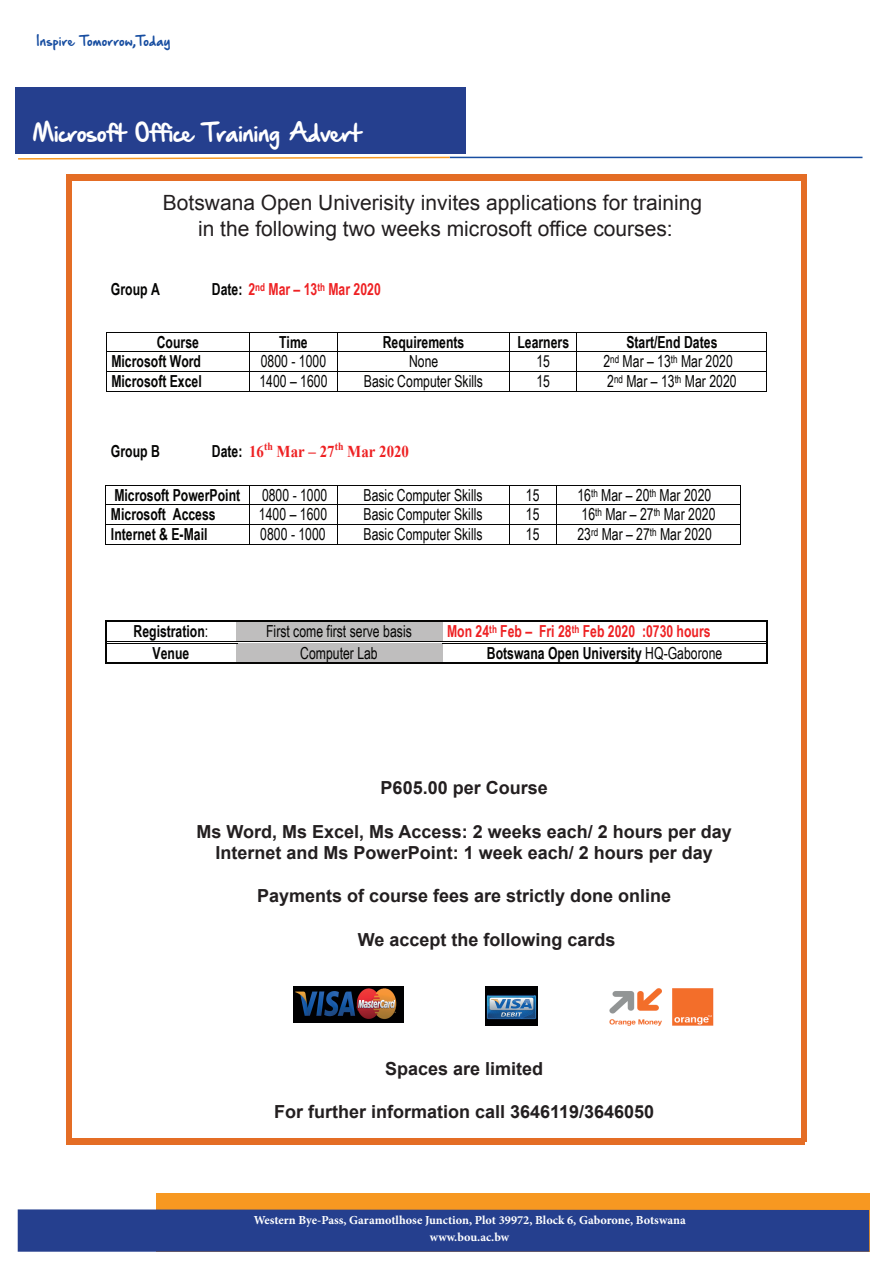
<style>
.page{position:relative;width:893px;height:1263px;background:#fff}
.page>*{position:absolute;margin:0;border:0;box-sizing:border-box;transform-origin:0 0}
.t1{font:27px "Hand Of Sean Demo";color:#fff}
.t2{font:21px/25.2px "Arial";color:#231f20;text-align:center}
.t3{font:21px "Hand Of Sean Demo";letter-spacing:-.04em;color:#fff}
.t4{font:700 18px/21.6px "Arial";color:#231f20;text-align:center}
.t5{font:16.5px "Arial Narrow";color:#050504;scale:.9 1}
.t6{font:700 16.5px "Arial Narrow";color:#050504;scale:.9 1}
.t7{font:700 16.5px "Arial Narrow";color:#ee2123;scale:.9 1}
.t8{font:700 16.5px "Times New Roman";letter-spacing:.005em;color:#ee2123;scale:.9 1}
.t9{font:700 12.3px/17px "Minion Pro";color:#fff;text-align:center}
.t10{font:11.55px "Hand Of Sean Demo";color:#184ea1}
.s1{color:#050504}
.s2{font-family:"Arial Narrow";color:#050504}
.s3{font-weight:400}
</style>
<div class="page">
<hr style="left:450px;top:157px;width:412px;height:1px;background:#184ea1">
<svg style="left:18px;top:156px;width:433px;height:4px"></svg>
<div style="left:156px;top:1193px;width:713px;height:59px;background:#f79821"></div>
<div style="left:18px;top:1209px;width:851px;height:43px;background:#253f8e"></div>
<div style="left:15px;top:88px;width:450px;height:66px;background:#253f8e"></div>
<img style="left:293px;top:987px;width:110px;height:35px">
<img style="left:485px;top:987px;width:52px;height:39px">
<img style="left:609px;top:988px;width:105px;height:38px">
<hr style="left:107px;top:332px;width:142px;height:1px;background:#050504">
<hr style="left:250px;top:332px;width:87px;height:1px;background:#050504">
<hr style="left:338px;top:332px;width:171px;height:1px;background:#050504">
<hr style="left:510px;top:332px;width:67px;height:1px;background:#050504">
<hr style="left:577px;top:332px;width:190px;height:1px;background:#050504">
<hr style="left:107px;top:352px;width:142px;height:1px;background:#050504">
<hr style="left:250px;top:352px;width:87px;height:1px;background:#050504">
<hr style="left:338px;top:352px;width:171px;height:1px;background:#050504">
<hr style="left:510px;top:352px;width:67px;height:1px;background:#050504">
<hr style="left:577px;top:352px;width:190px;height:1px;background:#050504">
<hr style="left:107px;top:371px;width:142px;height:1px;background:#050504">
<hr style="left:250px;top:371px;width:87px;height:1px;background:#050504">
<hr style="left:338px;top:371px;width:171px;height:1px;background:#050504">
<hr style="left:510px;top:371px;width:67px;height:1px;background:#050504">
<hr style="left:577px;top:371px;width:190px;height:1px;background:#050504">
<svg style="left:106px;top:332px;width:1px;height:60px"></svg>
<hr style="left:107px;top:391px;width:142px;height:1px;background:#050504">
<svg style="left:249px;top:332px;width:1px;height:60px"></svg>
<hr style="left:250px;top:391px;width:87px;height:1px;background:#050504">
<svg style="left:337px;top:332px;width:1px;height:60px"></svg>
<hr style="left:338px;top:391px;width:171px;height:1px;background:#050504">
<svg style="left:509px;top:332px;width:1px;height:60px"></svg>
<hr style="left:510px;top:391px;width:67px;height:1px;background:#050504">
<hr style="left:577px;top:391px;width:190px;height:1px;background:#050504">
<div style="left:236px;top:622px;width:206px;height:19px;background:#bfbebe"></div>
<hr style="left:107px;top:620px;width:129px;height:2px;background:#050504">
<hr style="left:237px;top:620px;width:205px;height:2px;background:#050504">
<hr style="left:443px;top:620px;width:324px;height:2px;background:#050504">
<div style="left:236px;top:643px;width:206px;height:20px;background:#bfbebe"></div>
<svg style="left:105px;top:620px;width:2px;height:23px"></svg>
<hr style="left:107px;top:641px;width:129px;height:1px;background:#050504">
<hr style="left:107px;top:643px;width:129px;height:1px;background:#050504">
<hr style="left:238px;top:641px;width:204px;height:1px;background:#050504">
<hr style="left:444px;top:641px;width:323px;height:1px;background:#050504">
<hr style="left:444px;top:643px;width:323px;height:1px;background:#050504">
<hr style="left:105px;top:643px;width:2px;height:20px;background:#050504">
<hr style="left:107px;top:663px;width:129px;height:1px;background:#050504">
<hr style="left:237px;top:663px;width:205px;height:1px;background:#050504">
<hr style="left:443px;top:663px;width:324px;height:1px;background:#050504">
<svg style="left:767px;top:620px;width:1px;height:44px"></svg>
<hr style="left:106px;top:485px;width:143px;height:1px;background:#050504">
<hr style="left:249px;top:485px;width:88px;height:1px;background:#050504">
<hr style="left:337px;top:485px;width:172px;height:1px;background:#050504">
<hr style="left:509px;top:485px;width:47px;height:1px;background:#050504">
<hr style="left:556px;top:485px;width:185px;height:1px;background:#050504">
<hr style="left:106px;top:505px;width:143px;height:1px;background:#050504">
<hr style="left:249px;top:505px;width:88px;height:1px;background:#050504">
<hr style="left:337px;top:505px;width:172px;height:1px;background:#050504">
<hr style="left:509px;top:505px;width:47px;height:1px;background:#050504">
<hr style="left:556px;top:505px;width:185px;height:1px;background:#050504">
<hr style="left:106px;top:524px;width:143px;height:1px;background:#050504">
<hr style="left:249px;top:524px;width:88px;height:1px;background:#050504">
<hr style="left:337px;top:524px;width:172px;height:1px;background:#050504">
<hr style="left:509px;top:524px;width:47px;height:1px;background:#050504">
<hr style="left:556px;top:524px;width:185px;height:1px;background:#050504">
<hr style="left:106px;top:544px;width:143px;height:1px;background:#050504">
<svg style="left:249px;top:486px;width:1px;height:58px"></svg>
<hr style="left:249px;top:544px;width:88px;height:1px;background:#050504">
<svg style="left:337px;top:486px;width:1px;height:58px"></svg>
<hr style="left:337px;top:544px;width:172px;height:1px;background:#050504">
<svg style="left:509px;top:486px;width:1px;height:58px"></svg>
<hr style="left:509px;top:544px;width:47px;height:1px;background:#050504">
<svg style="left:556px;top:486px;width:1px;height:58px"></svg>
<hr style="left:556px;top:544px;width:185px;height:1px;background:#050504">
<div style="left:66px;top:174px;width:6px;height:7px;background:#e46d25"></div>
<div style="left:72px;top:174px;width:729px;height:7px;background:#e46d25"></div>
<div style="left:801px;top:174px;width:6px;height:7px;background:#e46d25"></div>
<div style="left:66px;top:181px;width:6px;height:961px;background:#e46d25"></div>
<div style="left:801px;top:181px;width:6px;height:961px;background:#e46d25"></div>
<div style="left:66px;top:1139px;width:739px;height:6px;background:#e46d25"></div>
<p class="t10" style="left:37px;top:35px;width:135px">Inspire Tomorrow,Today</p>
<h1 class="t1" style="left:37px;top:108px;width:130px">Vacancies</h1>
<p class="t3" style="left:33px;top:123px;width:330px">Microsoft Office Training Advert</p>
<p class="t2" style="left:163px;top:191px;width:541px">Botswana Open Univerisity invites applications for training in the following two weeks microsoft office courses:</p>
<p class="t6" style="left:111px;top:277px;width:56px">Group A</p>
<p class="t7" style="left:212px;top:277px;width:189px"><span class="s1">Date:</span> 2<sup>nd</sup> Mar – 13<sup>th</sup> Mar 2020</p>
<p class="t6" style="left:157px;top:330px;width:48px">Course</p>
<p class="t6" style="left:279px;top:330px;width:33px">Time</p>
<p class="t6" style="left:383px;top:330px;width:92px">Requirements</p>
<p class="t6" style="left:517px;top:330px;width:59px">Learners</p>
<p class="t6" style="left:626px;top:330px;width:103px">Start/End Dates</p>
<p class="t6" style="left:111px;top:349px;width:101px">Microsoft Word</p>
<p class="t5" style="left:261px;top:349px;width:74px">0800 - 1000</p>
<p class="t5" style="left:409px;top:349px;width:34px">None</p>
<p class="t5" style="left:536px;top:349px;width:17px">15</p>
<p class="t5" style="left:603px;top:349px;width:145px">2<sup>nd</sup> Mar – 13<sup>th</sup> Mar 2020</p>
<p class="t6" style="left:111px;top:369px;width:102px">Microsoft Excel</p>
<p class="t5" style="left:259px;top:369px;width:77px">1400 – 1600</p>
<p class="t5" style="left:364px;top:369px;width:134px">Basic Computer Skills</p>
<p class="t5" style="left:536px;top:369px;width:17px">15</p>
<p class="t5" style="left:607px;top:369px;width:145px">2<sup>nd</sup> Mar – 13<sup>th</sup> Mar 2020</p>
<p class="t6" style="left:111px;top:438px;width:56px">Group B</p>
<p class="t8" style="left:212px;top:440px;width:221px"><span class="s2">Date:</span> 16<sup>th</sup> Mar – 27<sup>th</sup> Mar 2020</p>
<p class="t6" style="left:114px;top:482px;width:141px">Microsoft PowerPoint</p>
<p class="t5" style="left:262px;top:483px;width:74px">0800 - 1000</p>
<p class="t5" style="left:363px;top:483px;width:134px">Basic Computer Skills</p>
<p class="t5" style="left:526px;top:483px;width:17px">15</p>
<p class="t5" style="left:577px;top:483px;width:150px">16<sup>th</sup> Mar – 20<sup>th</sup> Mar 2020</p>
<p class="t6" style="left:111px;top:502px;width:118px">Microsoft Access</p>
<p class="t5" style="left:259px;top:502px;width:77px">1400 – 1600</p>
<p class="t5" style="left:363px;top:502px;width:134px">Basic Computer Skills</p>
<p class="t5" style="left:526px;top:502px;width:17px">15</p>
<p class="t5" style="left:582px;top:502px;width:150px">16<sup>th</sup> Mar – 27<sup>th</sup> Mar 2020</p>
<p class="t6" style="left:111px;top:522px;width:109px">Internet &amp; E-Mail</p>
<p class="t5" style="left:260px;top:522px;width:74px">0800 - 1000</p>
<p class="t5" style="left:363px;top:522px;width:134px">Basic Computer Skills</p>
<p class="t5" style="left:526px;top:522px;width:17px">15</p>
<p class="t5" style="left:577px;top:522px;width:151px">23<sup>rd</sup> Mar – 27<sup>th</sup> Mar 2020</p>
<p class="t6" style="left:133px;top:619px;width:85px">Registration<span class="s3">:</span></p>
<p class="t5" style="left:266px;top:619px;width:163px">First come first serve basis</p>
<p class="t7" style="left:447px;top:619px;width:294px">Mon 24<sup>th</sup> Feb – Fri 28<sup>th</sup> Feb 2020 :0730 hours</p>
<p class="t6" style="left:153px;top:640px;width:42px">Venue</p>
<p class="t5" style="left:300px;top:641px;width:88px">Computer Lab</p>
<p class="t6" style="left:487px;top:640px;width:263px">Botswana Open University <span class="s3">HQ-Gaborone</span></p>
<p class="t4" style="left:381px;top:778px;width:169px">P605.00 per Course</p>
<p class="t4" style="left:197px;top:821px;width:537px">Ms Word, Ms Excel, Ms Access: 2 weeks each/ 2 hours per day<br>Internet and Ms PowerPoint: 1 week each/ 2 hours per day</p>
<p class="t4" style="left:257px;top:886px;width:416px">Payments of course fees are strictly done online</p>
<p class="t4" style="left:358px;top:929px;width:259px">We accept the following cards</p>
<p class="t4" style="left:385px;top:1059px;width:160px">Spaces are limited</p>
<p class="t4" style="left:274px;top:1102px;width:382px">For further information call 3646119/3646050</p>
<p class="t9" style="left:254px;top:1211px;width:434px">Western Bye-Pass, Garamotlhose Junction, Plot 39972, Block 6, Gaborone, Botswana www.bou.ac.bw</p>
</div>
